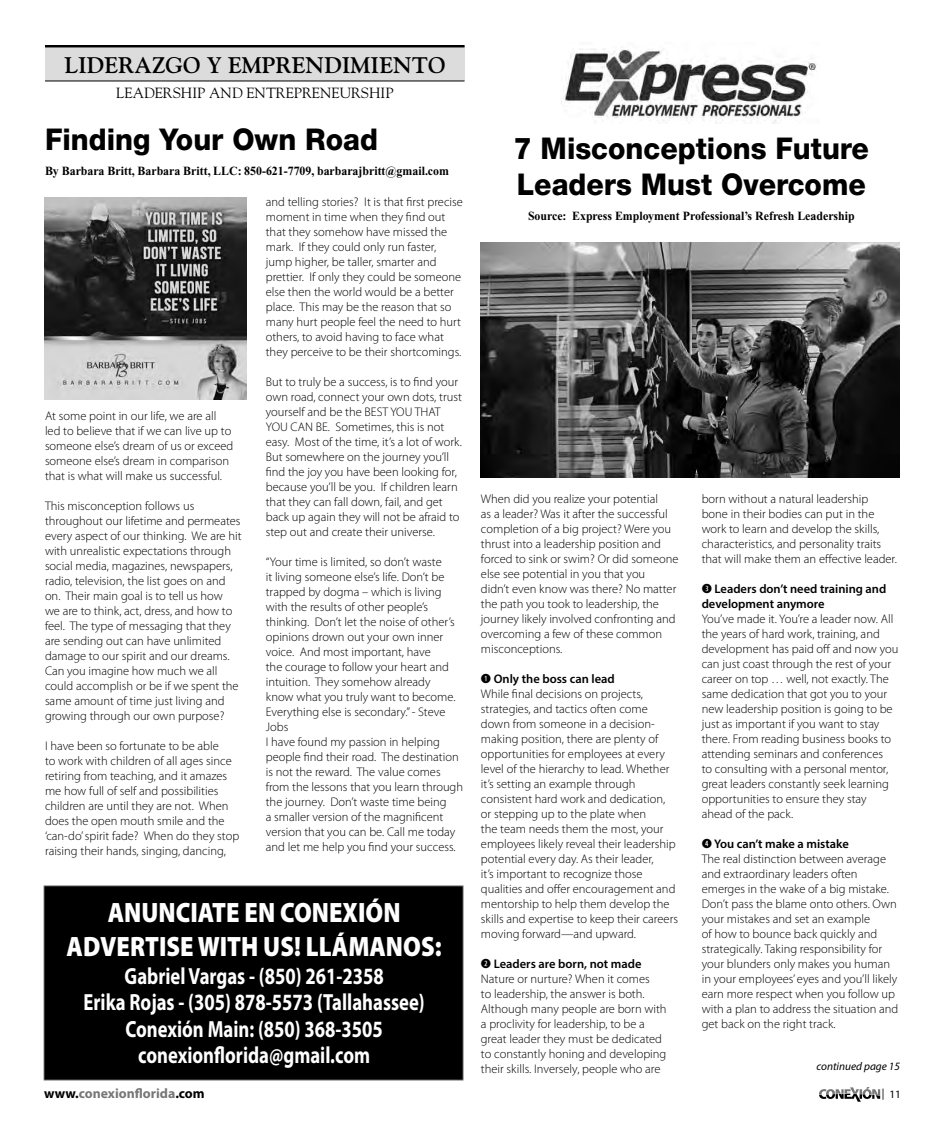
<style>
.page{position:relative;width:945px;height:1125px;background:#fff}
.page>*{position:absolute;margin:0;border:0;box-sizing:border-box;transform-origin:0 0}
.t1{font:800 30px/36px "Helvetica Neue";color:#000;scale:.95 1}
.t2{font:900 28.12px/33.8px "Myriad Pro";color:#fff;text-align:center;scale:.87 1}
.t3{font:700 23.38px/26.5px "Myriad Pro";color:#fff;text-align:center;scale:.8 1}
.t4{font:700 22.5px "Goudy";color:#000}
.t5{font:14.75px "Goudy";color:#000}
.t6{font:700 13.75px "Myriad Pro";color:#777}
.t7{font:300 12.5px/15px "Myriad Pro";color:#000}
.t8{font:700 12.5px "Times New Roman";color:#000;scale:.95 1}
.t9{font:600 12.5px/15px "Myriad Pro";color:#000}
.t10{font:italic 11.25px "Myriad Pro";color:#000}
.t11{font:11.25px "Myriad Pro";color:#000}
.s1{font-family:"Combi Numerals";font-weight:700}
.s2{font-weight:600}
.s3{color:#000}
</style>
<div class="page">
<svg style="left:819px;top:1087px;width:61px;height:15px"></svg>
<div style="left:45px;top:45px;width:420px;height:36px;background:#dcdcdc"></div>
<hr style="left:45px;top:45px;width:420px;height:2px;background:#000">
<hr style="left:45px;top:81px;width:420px;height:1px;background:#000">
<img style="left:563px;top:49px;width:254px;height:74px">
<div style="left:44px;top:886px;width:419px;height:194px;background:#000"></div>
<div style="left:44px;top:886px;width:419px;height:194px;border:1px solid #585858"></div>
<img style="left:44px;top:197px;width:202px;height:202px">
<img style="left:481px;top:242px;width:419px;height:235px">
<h3 class="t4" style="left:64px;top:51px;width:383px">LIDERAZGO Y EMPRENDIMIENTO</h3>
<p class="t5" style="left:116px;top:84px;width:278px">LEADERSHIP AND ENTREPRENEURSHIP</p>
<h1 class="t1" style="left:45px;top:122px;width:352px">Finding Your Own Road</h1>
<p class="t8" style="left:45px;top:164px;width:427px">By Barbara Britt, Barbara Britt, LLC: 850-621-7709, barbarajbritt@gmail.com</p>
<p class="t7" style="left:45px;top:408px;width:190px">At some point in our life, we are all led to believe that if we can live up to someone else’s dream of us or exceed someone else’s dream in comparison that is what will make us successful.</p>
<p class="t7" style="left:45px;top:498px;width:198px">This misconception follows us throughout our lifetime and permeates every aspect of our thinking. We are hit with unrealistic expectations through social media, magazines, newspapers, radio, television, the list goes on and on. Their main goal is to tell us how<br>we are to think, act, dress, and how to feel. The type of messaging that they are sending out can have unlimited damage to our spirit and our dreams.<br>Can you imagine how much we all could accomplish or be if we spent the same amount of time just living and growing through our own purpose?</p>
<p class="t7" style="left:45px;top:738px;width:196px">I have been so fortunate to be able<br>to work with children of all ages since retiring from teaching, and it amazes me how full of self and possibilities children are until they are not. When does the open mouth smile and the ‘can-do’ spirit fade? When do they stop raising their hands, singing, dancing,</p>
<p class="t7" style="left:266px;top:195px;width:199px">and telling stories? It is that first precise moment in time when they find out that they somehow have missed the mark. If they could only run faster, jump higher, be taller, smarter and prettier. If only they could be someone else then the world would be a better place. This may be the reason that so many hurt people feel the need to hurt others, to avoid having to face what they perceive to be their shortcomings.</p>
<p class="t7" style="left:266px;top:375px;width:198px">But to truly be a success, is to find your own road, connect your own dots, trust yourself and be the BEST YOU THAT YOU CAN BE. Sometimes, this is not easy. Most of the time, it’s a lot of work.<br>But somewhere on the journey you’ll find the joy you have been looking for, because you’ll be you. If children learn that they can fall down, fail, and get back up again they will not be afraid to step out and create their universe.</p>
<p class="t7" style="left:266px;top:555px;width:199px">“Your time is limited, so don’t waste<br>it living someone else’s life. Don’t be trapped by dogma – which is living with the results of other people’s thinking. Don’t let the noise of other’s opinions drown out your own inner voice. And most important, have<br>the courage to follow your heart and intuition. They somehow already<br>know what you truly want to become.<br>Everything else is secondary.” - Steve Jobs<br>I have found my passion in helping people find their road. The destination is not the reward. The value comes from the lessons that you learn through the journey. Don’t waste time being<br>a smaller version of the magnificent version that you can be. Call me today and let me help you find your success.</p>
<h2 class="t2" style="left:67px;top:896px;width:433px">ANUNCIATE EN CONEXIÓN<br>ADVERTISE WITH US! LLÁMANOS:</h2>
<h3 class="t3" style="left:84px;top:962px;width:428px">Gabriel Vargas - (850) 261-2358<br>Erika Rojas - (305) 878-5573 (Tallahassee)<br>Conexión Main: (850) 368-3505 conexionflorida@gmail.com</h3>
<h1 class="t1" style="left:514px;top:131px;width:376px">7 Misconceptions Future<br>Leaders Must Overcome</h1>
<p class="t8" style="left:528px;top:209px;width:345px">Source: Express Employment Professional’s Refresh Leadership</p>
<p class="t7" style="left:481px;top:492px;width:199px">When did you realize your potential<br>as a leader? Was it after the successful completion of a big project? Were you thrust into a leadership position and forced to sink or swim? Or did someone else see potential in you that you<br>didn’t even know was there? No matter the path you took to leadership, the journey likely involved confronting and overcoming a few of these common misconceptions.</p>
<p class="t7" style="left:481px;top:672px;width:199px"><span class="s1">Q</span> <span class="s2">Only the boss can lead<br></span>While final decisions on projects, strategies, and tactics often come down from someone in a decision&shy;making position, there are plenty of opportunities for employees at every level of the hierarchy to lead. Whether it’s setting an example through consistent hard work and dedication, or stepping up to the plate when<br>the team needs them the most, your employees likely reveal their leadership potential every day. As their leader,<br>it’s important to recognize those qualities and offer encouragement and mentorship to help them develop the skills and expertise to keep their careers moving forward—and upward.</p>
<p class="t7" style="left:481px;top:957px;width:187px"><span class="s1">W</span> <span class="s2">Leaders are born, not made </span>Nature or nurture? When it comes<br>to leadership, the answer is both.<br>Although many people are born with a proclivity for leadership, to be a great leader they must be dedicated to constantly honing and developing their skills. Inversely, people who are</p>
<p class="t7" style="left:702px;top:492px;width:197px">born without a natural leadership bone in their bodies can put in the work to learn and develop the skills, characteristics, and personality traits that will make them an effective leader.</p>
<p class="t9" style="left:702px;top:581px;width:186px"><span class="s1">E</span> Leaders don’t need training and development anymore</p>
<p class="t7" style="left:702px;top:612px;width:198px">You’ve made it. You’re a leader now. All the years of hard work, training, and development has paid off and now you can just coast through the rest of your career on top … well, not exactly. The same dedication that got you to your new leadership position is going to be just as important if you want to stay there. From reading business books to attending seminars and conferences<br>to consulting with a personal mentor, great leaders constantly seek learning opportunities to ensure they stay ahead of the pack.</p>
<p class="t7" style="left:702px;top:837px;width:198px"><span class="s1">R</span> <span class="s2">You can’t make a mistake<br></span>The real distinction between average and extraordinary leaders often emerges in the wake of a big mistake.<br>Don’t pass the blame onto others. Own your mistakes and set an example<br>of how to bounce back quickly and strategically. Taking responsibility for your blunders only makes you human in your employees’ eyes and you’ll likely earn more respect when you follow up with a plan to address the situation and get back on the right track.</p>
<p class="t10" style="left:817px;top:1060px;width:85px">continued page 15</p>
<p class="t6" style="left:44px;top:1084px;width:162px"><span class="s3">www.</span>conexionflorida<span class="s3">.com</span></p>
<p class="t11" style="left:882px;top:1087px;width:21px">| 11</p>
</div>
